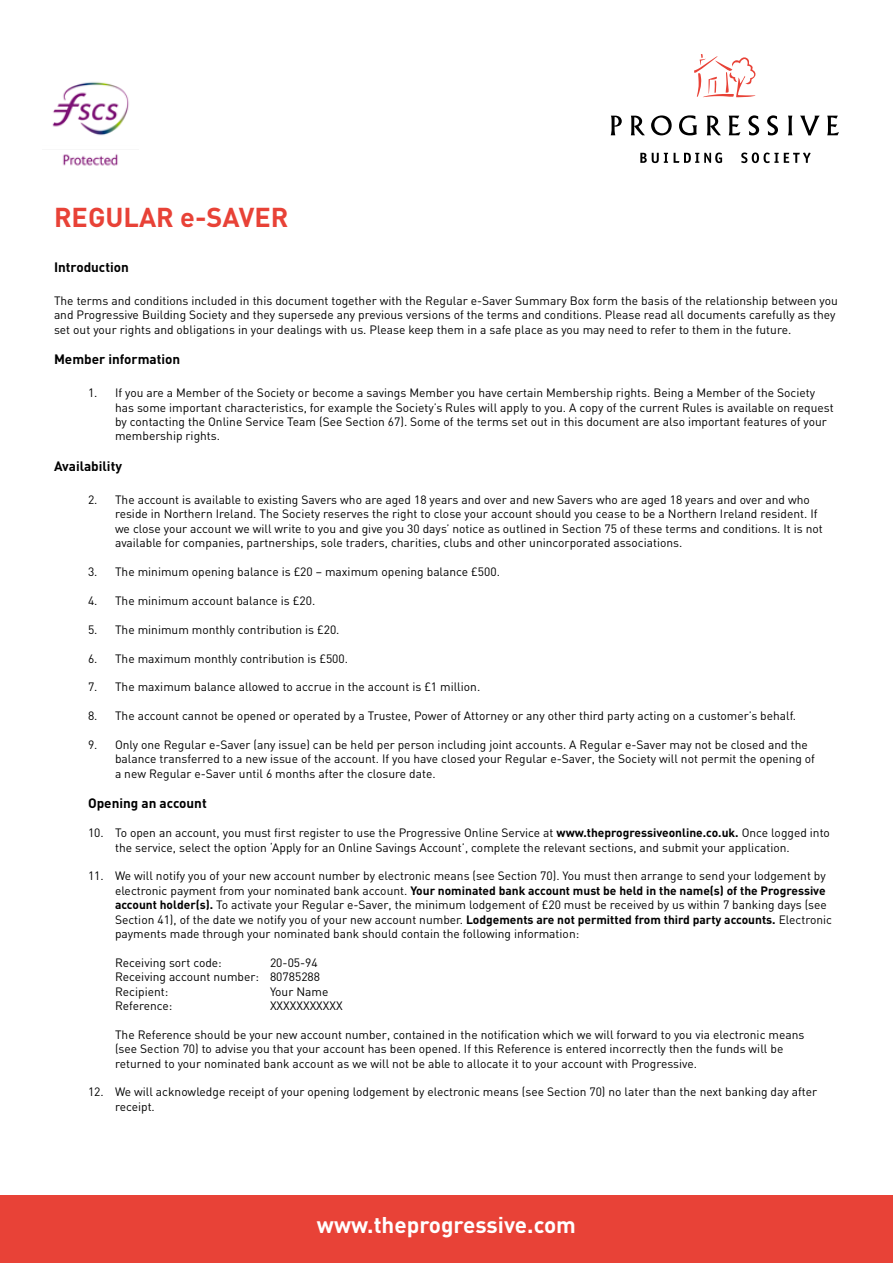
<style>
.page{position:relative;width:893px;height:1263px;background:#fff}
.page>*{position:absolute;margin:0;border:0;box-sizing:border-box;transform-origin:0 0}
.t1{font:700 27px "DIN";color:#e84237}
.t2{font:700 22.5px "DIN";color:#fff}
.t3{font:700 13.5px "DIN";color:#000}
.t4{font:12px/14.4px "DIN";color:#000}
.s1{font-weight:700}
</style>
<div class="page">
<div style="left:0;top:1195px;width:893px;height:68px;background:#e84237"></div>
<svg style="left:694px;top:54px;width:62px;height:43px"></svg>
<svg style="left:611px;top:116px;width:11px;height:19px"></svg>
<svg style="left:631px;top:116px;width:14px;height:19px"></svg>
<svg style="left:651px;top:115px;width:21px;height:20px"></svg>
<svg style="left:679px;top:115px;width:18px;height:20px"></svg>
<svg style="left:707px;top:116px;width:14px;height:19px"></svg>
<svg style="left:729px;top:116px;width:11px;height:19px"></svg>
<svg style="left:748px;top:115px;width:11px;height:20px"></svg>
<svg style="left:767px;top:115px;width:11px;height:20px"></svg>
<svg style="left:788px;top:116px;width:4px;height:19px"></svg>
<svg style="left:800px;top:116px;width:20px;height:19px"></svg>
<svg style="left:827px;top:116px;width:12px;height:19px"></svg>
<svg style="left:640px;top:153px;width:28px;height:10px"></svg>
<svg style="left:674px;top:153px;width:48px;height:10px"></svg>
<svg style="left:741px;top:153px;width:70px;height:10px"></svg>
<img style="left:52px;top:82px;width:77px;height:84px">
<h1 class="t1" style="left:54px;top:199px;width:236px">REGULAR e-SAVER</h1>
<p class="t3" style="left:54px;top:258px;width:76px">Introduction</p>
<p class="t4" style="left:54px;top:293px;width:785px">The terms and conditions included in this document together with the Regular e-Saver Summary Box form the basis of the relationship between you and Progressive Building Society and they supersede any previous versions of the terms and conditions. Please read all documents carefully as they set out your rights and obligations in your dealings with us. Please keep them in a safe place as you may need to refer to them in the future.</p>
<p class="t3" style="left:54px;top:350px;width:128px">Member information</p>
<p class="t4" style="left:115px;top:385px;width:720px;text-indent:-27px">1. If you are a Member of the Society or become a savings Member you have certain Membership rights. Being a Member of the Society has some important characteristics, for example the Society’s Rules will apply to you. A copy of the current Rules is available on request by contacting the Online Service Team (See Section 67). Some of the terms set out in this document are also important features of your membership rights.</p>
<p class="t3" style="left:54px;top:457px;width:70px">Availability</p>
<p class="t4" style="left:115px;top:492px;width:709px;text-indent:-27px">2. The account is available to existing Savers who are aged 18 years and over and new Savers who are aged 18 years and over and who reside in Northern Ireland. The Society reserves the right to close your account should you cease to be a Northern Ireland resident. If we close your account we will write to you and give you 30 days’ notice as outlined in Section 75 of these terms and conditions. It is not available for companies, partnerships, sole traders, charities, clubs and other unincorporated associations.</p>
<p class="t4" style="left:88px;top:564px;width:413px">3. The minimum opening balance is £20 – maximum opening balance £500.</p>
<p class="t4" style="left:88px;top:593px;width:229px">4. The minimum account balance is £20.</p>
<p class="t4" style="left:88px;top:622px;width:253px">5. The minimum monthly contribution is £20.</p>
<p class="t4" style="left:88px;top:651px;width:261px">6. The maximum monthly contribution is £500.</p>
<p class="t4" style="left:88px;top:679px;width:394px">7. The maximum balance allowed to accrue in the account is £1 million.</p>
<p class="t4" style="left:88px;top:708px;width:710px">8. The account cannot be opened or operated by a Trustee, Power of Attorney or any other third party acting on a customer’s behalf.</p>
<p class="t4" style="left:115px;top:737px;width:701px;text-indent:-27px">9. Only one Regular e-Saver (any issue) can be held per person including joint accounts. A Regular e-Saver may not be closed and the balance transferred to a new issue of the account. If you have closed your Regular e-Saver, the Society will not permit the opening of a new Regular e-Saver until 6 months after the closure date.</p>
<p class="t3" style="left:88px;top:795px;width:120px">Opening an account</p>
<p class="t4" style="left:115px;top:825px;width:716px;text-indent:-27px">10. To open an account, you must first register to use the Progressive Online Service at <span class="s1">www.theprogressiveonline.co.uk.</span> Once logged into the service, select the option ‘Apply for an Online Savings Account’, complete the relevant sections, and submit your application.</p>
<p class="t4" style="left:115px;top:868px;width:718px;text-indent:-27px">11. We will notify you of your new account number by electronic means (see Section 70). You must then arrange to send your lodgement by electronic payment from your nominated bank account. <span class="s1">Your nominated bank account must be held in the name(s) of the Progressive account holder(s).</span> To activate your Regular e-Saver, the minimum lodgement of £20 must be received by us within 7 banking days (see Section 41), of the date we notify you of your new account number. <span class="s1">Lodgements are not permitted from third party accounts.</span> Electronic payments made through your nominated bank should contain the following information:</p>
<p class="t4" style="left:115px;top:955px;width:108px">Receiving sort code:</p>
<p class="t4" style="left:115px;top:955px;width:207px;text-indent:155px">20-05-94<br>Receiving account number: 80785288<br>Recipient:</p>
<p class="t4" style="left:270px;top:984px;width:60px">Your Name</p>
<p class="t4" style="left:115px;top:998px;width:59px">Reference:</p>
<p class="t4" style="left:270px;top:998px;width:74px">XXXXXXXXXXX</p>
<p class="t4" style="left:115px;top:1027px;width:691px">The Reference should be your new account number, contained in the notification which we will forward to you via electronic means (see Section 70) to advise you that your account has been opened. If this Reference is entered incorrectly then the funds will be returned to your nominated bank account as we will not be able to allocate it to your account with Progressive.</p>
<p class="t4" style="left:115px;top:1084px;width:704px;text-indent:-27px">12. We will acknowledge receipt of your opening lodgement by electronic means (see Section 70) no later than the next banking day after receipt.</p>
<h2 class="t2" style="left:317px;top:1210px;width:261px">www.theprogressive.com</h2>
</div>
